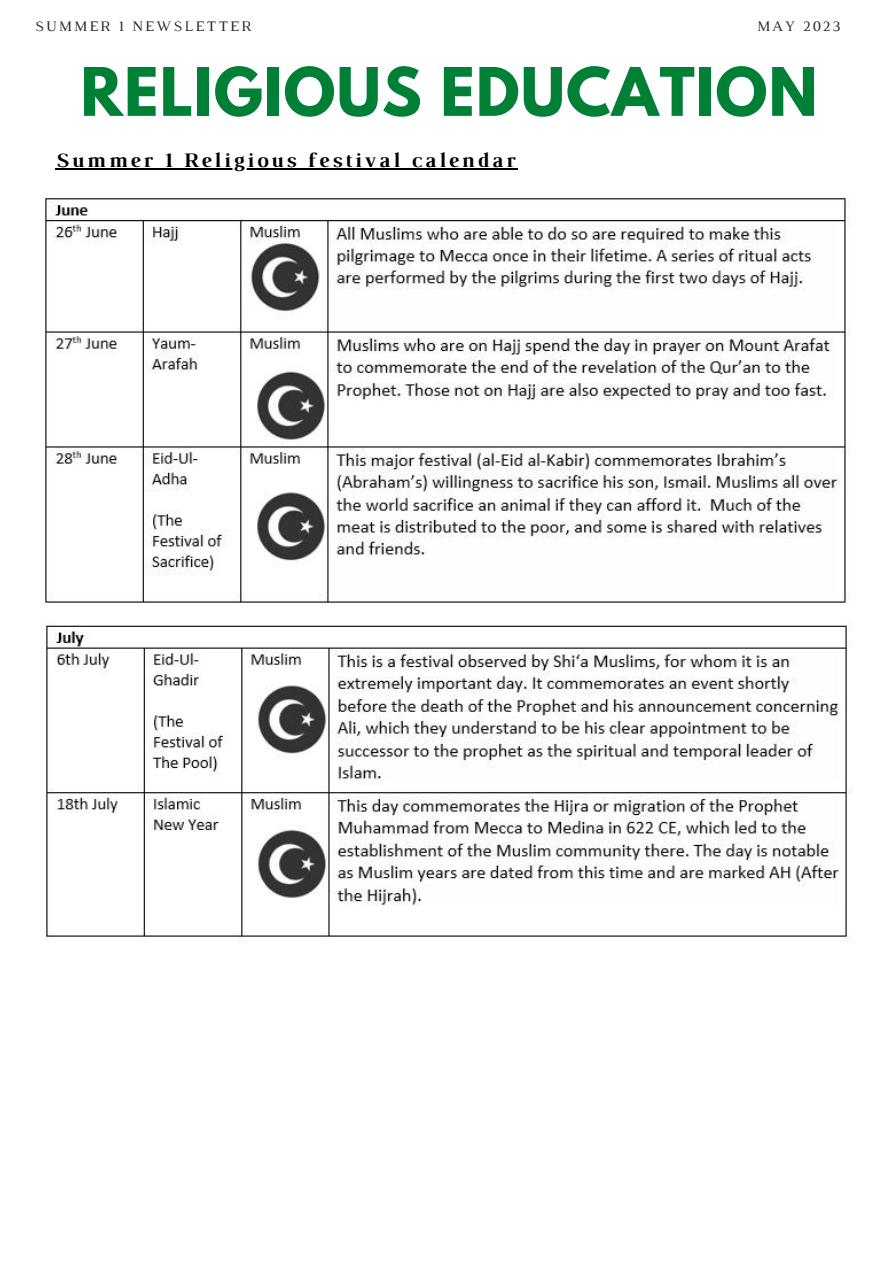
<style>
.page{position:relative;width:893px;height:1264px;background:#fff}
.page>*{position:absolute;margin:0;border:0;box-sizing:border-box;transform-origin:0 0}
.t1{font:700 59.25px "League Spartan";letter-spacing:.02em;color:#008037}
.t2{font:700 21px "Luthier";letter-spacing:.14em;color:#000}
.t3{font:14.85px "Luthier";letter-spacing:.14em;color:#222}
</style>
<div class="page">
<img style="left:45px;top:198px;width:806px;height:743px">
<hr style="left:55px;top:168px;width:463px;height:2px;background:#000">
<p class="t3" style="left:35px;top:16px;width:217px">SUMMER 1 NEWSLETTER</p>
<p class="t3" style="left:756px;top:16px;width:85px">MAY 2023</p>
<h1 class="t1" style="left:80px;top:45px;width:738px">RELIGIOUS EDUCATION</h1>
<p class="t2" style="left:55px;top:146px;width:461px">Summer 1 Religious festival calendar</p>
</div>
